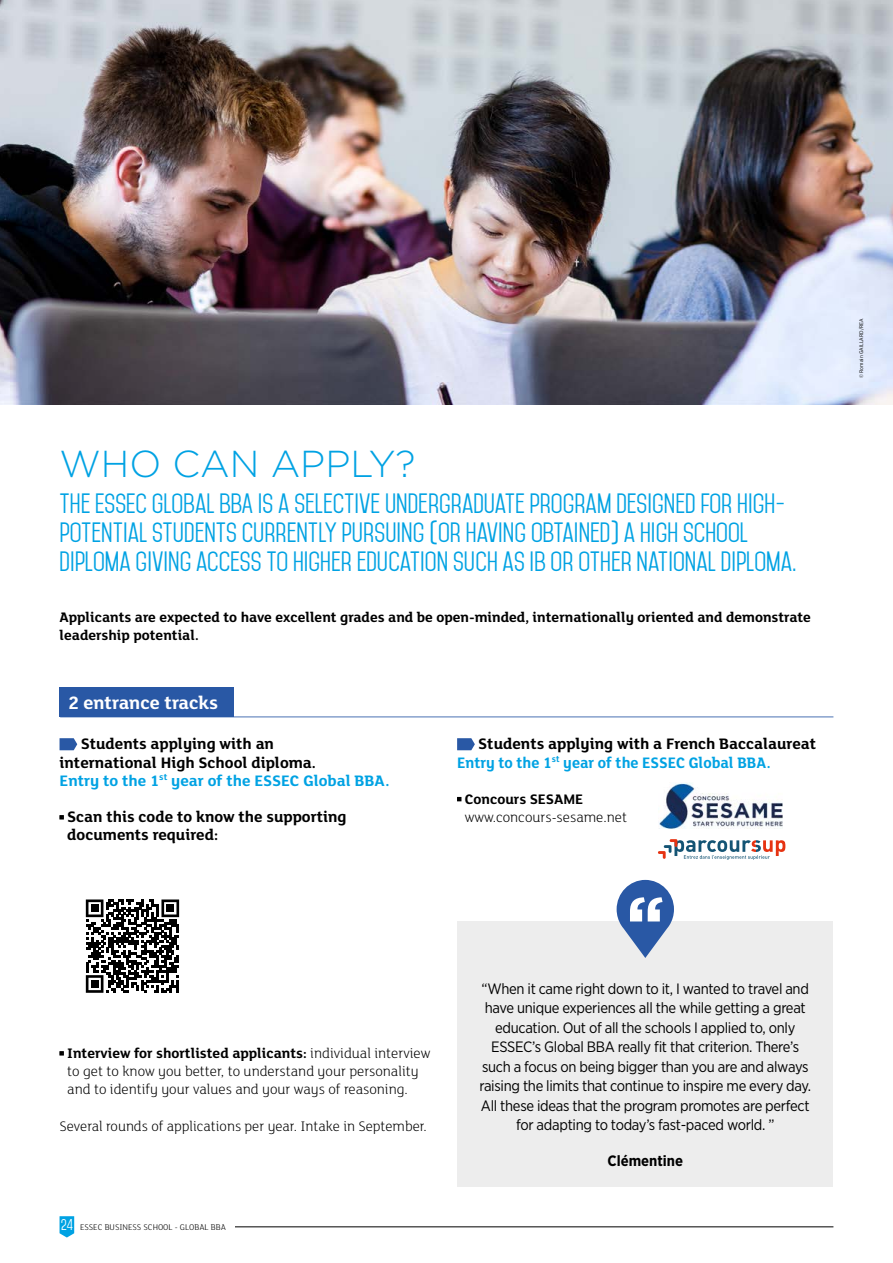
<style>
.page{position:relative;width:893px;height:1263px;background:#fff}
.page>*{position:absolute;margin:0;border:0;box-sizing:border-box;transform-origin:0 0}
.t1{font:700 75px "Gotham";color:#fff}
.t2{font:300 37.5px "Gotham";color:#00a2e3}
.t3{font:24px/28.8px "Mohave";color:#00a2e3}
.t4{font:700 19.5px "FS Lola";color:#fff}
.t5{font:700 16.5px/18.1px "FS Lola";color:#000}
.t6{font:15px/19.5px "Gotham Narrow";letter-spacing:-.02em;color:#000;text-align:center}
.t7{font:300 15px/18.1px "FS Lola";color:#000}
.t8{font:700 15px/18.1px "FS Lola";color:#000}
.t9{font:700 15px "Gotham Narrow";color:#000}
.t10{font:300 9px "FS Lola";color:#000}
.t11{font:5.25px "Gotham Narrow";color:#000}
.s1{color:#00a2e3}
.s2{font-family:"Gotham";font-weight:900;font-size:15px}
.s3{font-family:"Gotham";font-weight:900}
.s4{font-weight:700}
.s5{font-family:"Mohave";font-weight:400;font-size:13.5px;color:#fff}
</style>
<div class="page">
<svg style="left:60px;top:1216px;width:14px;height:21px"></svg>
<hr style="left:196px;top:1226px;width:637px;height:1px;background:#000">
<div style="left:80px;top:1218px;width:155px;height:17px;background:#fff"></div>
<svg style="left:60px;top:738px;width:17px;height:12px"></svg>
<svg style="left:86px;top:899px;width:93px;height:94px"></svg>
<div style="left:91px;top:904px;width:7px;height:8px;background:#000"></div>
<div style="left:167px;top:904px;width:7px;height:8px;background:#000"></div>
<div style="left:91px;top:980px;width:7px;height:8px;background:#000"></div>
<svg style="left:457px;top:738px;width:18px;height:12px"></svg>
<img style="left:659px;top:783px;width:124px;height:46px">
<img style="left:0;top:0;width:893px;height:404px">
<div style="left:60px;top:687px;width:174px;height:30px;background:#2958a5"></div>
<hr style="left:60px;top:716px;width:773px;height:1px;background:#2958a5">
<div style="left:458px;top:921px;width:375px;height:266px;background:#ededed"></div>
<svg style="left:617px;top:880px;width:57px;height:78px"></svg>
<svg style="left:658px;top:839px;width:127px;height:21px"></svg>
<h2 class="t2" style="left:60px;top:440px;width:358px">WHO CAN APPLY?</h2>
<h3 class="t3" style="left:60px;top:490px;width:739px">THE ESSEC GLOBAL BBA IS A SELECTIVE UNDERGRADUATE PROGRAM DESIGNED FOR HIGH-<br>POTENTIAL STUDENTS CURRENTLY PURSUING (OR HAVING OBTAINED) A HIGH SCHOOL<br>DIPLOMA GIVING ACCESS TO HIGHER EDUCATION SUCH AS IB OR OTHER NATIONAL DIPLOMA.</h3>
<p class="t8" style="left:60px;top:607px;width:753px">Applicants are expected to have excellent grades and be open-minded, internationally oriented and demonstrate leadership potential.</p>
<h3 class="t4" style="left:68px;top:689px;width:152px">2 entrance tracks</h3>
<p class="t5" style="left:60px;top:734px;width:331px;text-indent:21px">Students applying with an<br>international High School diploma.<br><span class="s1">Entry to the 1</span><sup>st</sup> <span class="s1">year of the ESSEC Global BBA.</span></p>
<p class="t5" style="left:67px;top:807px;width:281px;text-indent:-8px"><span class="s2">·</span> Scan this code to know the supporting documents required:</p>
<p class="t7" style="left:67px;top:1043px;width:365px;text-indent:-8px"><span class="s3">·</span> <span class="s4">Interview for shortlisted applicants:</span> individual interview to get to know you better, to understand your personality and to identify your values and your ways of reasoning.</p>
<p class="t7" style="left:60px;top:1116px;width:369px">Several rounds of applications per year. Intake in September.</p>
<p class="t10" style="left:61px;top:1221px;width:167px"><span class="s5">24</span> ESSEC BUSINESS SCHOOL - GLOBAL BBA</p>
<p class="t5" style="left:457px;top:734px;width:361px;text-indent:21px">Students applying with a French Baccalaureat<br><span class="s1">Entry to the 1</span><sup>st</sup> <span class="s1">year of the ESSEC Global BBA.</span></p>
<p class="t7" style="left:465px;top:789px;width:164px;text-indent:-8px"><span class="s3">·</span> <span class="s4">Concours SESAME </span>www.concours-sesame.net</p>
<h1 class="t1" style="left:626px;top:874px;width:41px">‘‘</h1>
<p class="t6" style="left:479px;top:979px;width:333px">“When it came right down to it, I wanted to travel and have unique experiences all the while getting a great education. Out of all the schools I applied to, only ESSEC’s Global BBA really fit that criterion. There’s such a focus on being bigger than you are and always raising the limits that continue to inspire me every day.<br>All these ideas that the program promotes are perfect for adapting to today’s fast-paced world. ”</p>
<p class="t9" style="left:607px;top:1150px;width:77px">Clémentine</p>
<p class="t11" style="left:858px;top:378px;width:61px;rotate:-90deg">© Romain GAILLARD/REA</p>
</div>
